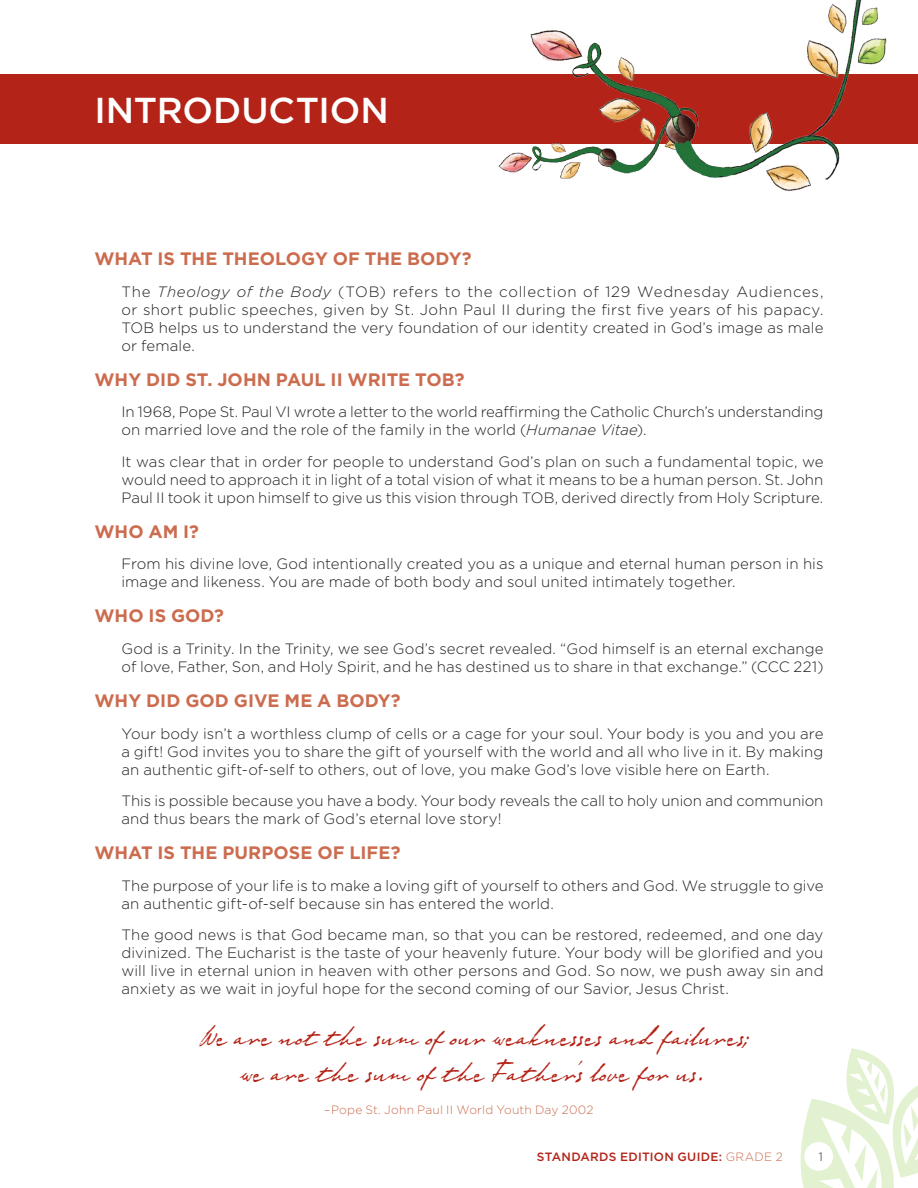
<style>
.page{position:relative;width:918px;height:1188px;background:#fff}
.page>*{position:absolute;margin:0;border:0;box-sizing:border-box;transform-origin:0 0}
.t1{font:500 36px "Gotham";color:#fff}
.Body_w_Drop{font:27px/36px "JP2 LT Pro";letter-spacing:.01em;color:#b42317;text-align:center}
.Dark_Blue_Sub{font:700 18px "Gotham";letter-spacing:.005em;color:#cc6c4f}
.Body_w_Drop-2{font:300 15px/18px "Gotham";color:#231f20}
.Body_w_Drop-3{font:300 12px "Gotham";letter-spacing:.015em;color:#cc6c4f}
.t2{font:500 12px "Gotham";letter-spacing:.02em;color:#b42317}
.t3{font:300 12px "Gotham";color:#231f20}
.s1{font-style:italic}
.s2{font-weight:300;color:#cc6c4f}
</style>
<div class="page">
<svg style="left:800px;top:1048px;width:118px;height:140px"></svg>
<div style="left:804px;top:1142px;width:29px;height:29px;background:#fff;border-radius:50%"></div>
<div style="left:0;top:74px;width:918px;height:70px;background:#b42317"></div>
<img style="left:498px;top:0;width:389px;height:191px">
<p class="t1" style="left:94px;top:87px;width:296px">INTRODUCTION</p>
<p class="Dark_Blue_Sub" style="left:94px;top:248px;width:379px">WHAT IS THE THEOLOGY OF THE BODY?</p>
<p class="Body_w_Drop-2" style="left:122px;top:282px;width:703px;text-align:justify">The <span class="s1">Theology of the Body</span> (TOB) refers to the collection of 129 Wednesday Audiences, or short public speeches, given by St. John Paul II during the first five years of his papacy.<br>TOB helps us to understand the very foundation of our identity created in God’s image as male or female.</p>
<p class="Dark_Blue_Sub" style="left:94px;top:369px;width:372px">WHY DID ST. JOHN PAUL II WRITE TOB?</p>
<p class="Body_w_Drop-2" style="left:122px;top:403px;width:703px">In 1968, Pope St. Paul VI wrote a letter to the world reaffirming the Catholic Church’s understanding on married love and the role of the family in the world (<span class="s1">Humanae Vitae</span>).</p>
<p class="Body_w_Drop-2" style="left:122px;top:452px;width:704px;text-align:justify">It was clear that in order for people to understand God’s plan on such a fundamental topic, we would need to approach it in light of a total vision of what it means to be a human person. St. John Paul II took it upon himself to give us this vision through TOB, derived directly from Holy Scripture.</p>
<p class="Dark_Blue_Sub" style="left:94px;top:521px;width:106px">WHO AM I?</p>
<p class="Body_w_Drop-2" style="left:122px;top:555px;width:703px">From his divine love, God intentionally created you as a unique and eternal human person in his image and likeness. You are made of both body and soul united intimately together.</p>
<p class="Dark_Blue_Sub" style="left:94px;top:606px;width:131px">WHO IS GOD?</p>
<p class="Body_w_Drop-2" style="left:122px;top:639px;width:704px">God is a Trinity. In the Trinity, we see God’s secret revealed. “God himself is an eternal exchange of love, Father, Son, and Holy Spirit, and he has destined us to share in that exchange.” (CCC 221)</p>
<p class="Dark_Blue_Sub" style="left:94px;top:690px;width:308px">WHY DID GOD GIVE ME A BODY?</p>
<p class="Body_w_Drop-2" style="left:122px;top:724px;width:704px;text-align:justify">Your body isn’t a worthless clump of cells or a cage for your soul. Your body is you and you are a gift! God invites you to share the gift of yourself with the world and all who live in it. By making an authentic gift-of-self to others, out of love, you make God’s love visible here on Earth.</p>
<p class="Body_w_Drop-2" style="left:122px;top:791px;width:704px">This is possible because you have a body. Your body reveals the call to holy union and communion and thus bears the mark of God’s eternal love story!</p>
<p class="Dark_Blue_Sub" style="left:94px;top:842px;width:308px">WHAT IS THE PURPOSE OF LIFE?</p>
<p class="Body_w_Drop-2" style="left:122px;top:876px;width:704px">The purpose of your life is to make a loving gift of yourself to others and God. We struggle to give an authentic gift-of-self because sin has entered the world.</p>
<p class="Body_w_Drop-2" style="left:122px;top:925px;width:704px;text-align:justify">The good news is that God became man, so that you can be restored, redeemed, and one day divinized. The Eucharist is the taste of your heavenly future. Your body will be glorified and you will live in eternal union in heaven with other persons and God. So now, we push away sin and anxiety as we wait in joyful hope for the second coming of our Savior, Jesus Christ.</p>
<p class="Body_w_Drop" style="left:198px;top:1016px;width:550px">We are not the sum of our weaknesses and failures; we are the sum of the Father’s love for us.</p>
<p class="Body_w_Drop-3" style="left:324px;top:1102px;width:271px">–Pope St. John Paul II World Youth Day 2002</p>
<p class="t2" style="left:537px;top:1148px;width:247px">STANDARDS EDITION GUIDE: <span class="s2">GRADE 2</span></p>
<p class="t3" style="left:819px;top:1149px;width:6px">1</p>
</div>
